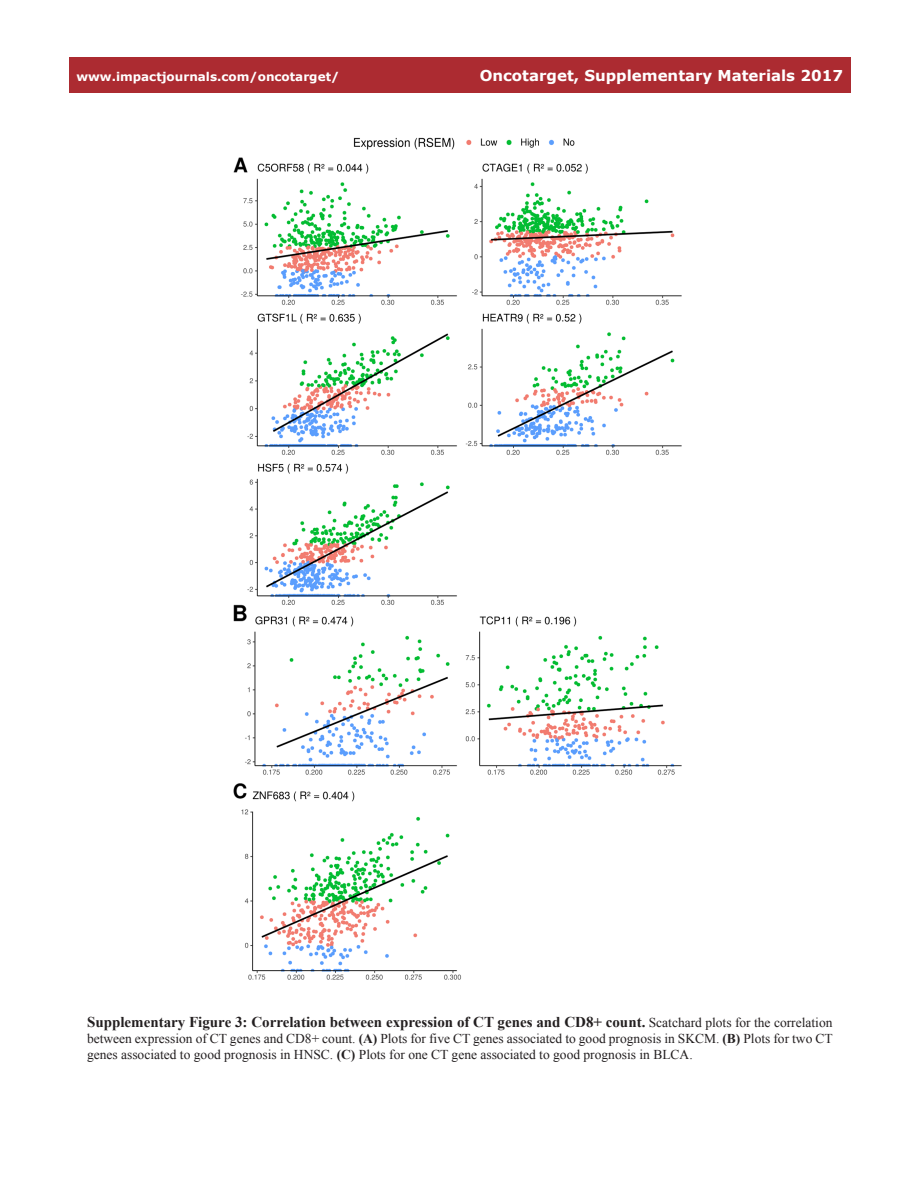
<style>
.page{position:relative;width:918px;height:1188px;background:#fff}
.page>*{position:absolute;margin:0;border:0;box-sizing:border-box;transform-origin:0 0}
.figuretext{font:700 15px "Times New Roman";color:#231f20}
.t1{font:700 15px "Verdana";color:#fff}
.figuretext-2{font:13.5px/16.2px "Times New Roman";color:#231f20}
.t2{font:700 12px "Verdana";color:#fff}
.s1{font-weight:400;font-size:13.5px}
.s2{font-weight:700}
</style>
<div class="page">
<div style="left:69px;top:57px;width:781px;height:36px;background:#ac2b31"></div>
<img style="left:233px;top:137px;width:449px;height:843px">
<p class="t2" style="left:76px;top:68px;width:264px">www.impactjournals.com/oncotarget/</p>
<p class="t1" style="left:480px;top:65px;width:365px">Oncotarget, Supplementary Materials 2017</p>
<p class="figuretext" style="left:87px;top:1012px;width:747px">Supplementary Figure 3: Correlation between expression of CT genes and CD8+ count. <span class="s1">Scatchard plots for the correlation</span></p>
<p class="figuretext-2" style="left:87px;top:1030px;width:747px">between expression of CT genes and CD8+ count. <span class="s2">(A)</span> Plots for five CT genes associated to good prognosis in SKCM. <span class="s2">(B)</span> Plots for two CT genes associated to good prognosis in HNSC. <span class="s2">(C)</span> Plots for one CT gene associated to good prognosis in BLCA.</p>
</div>
